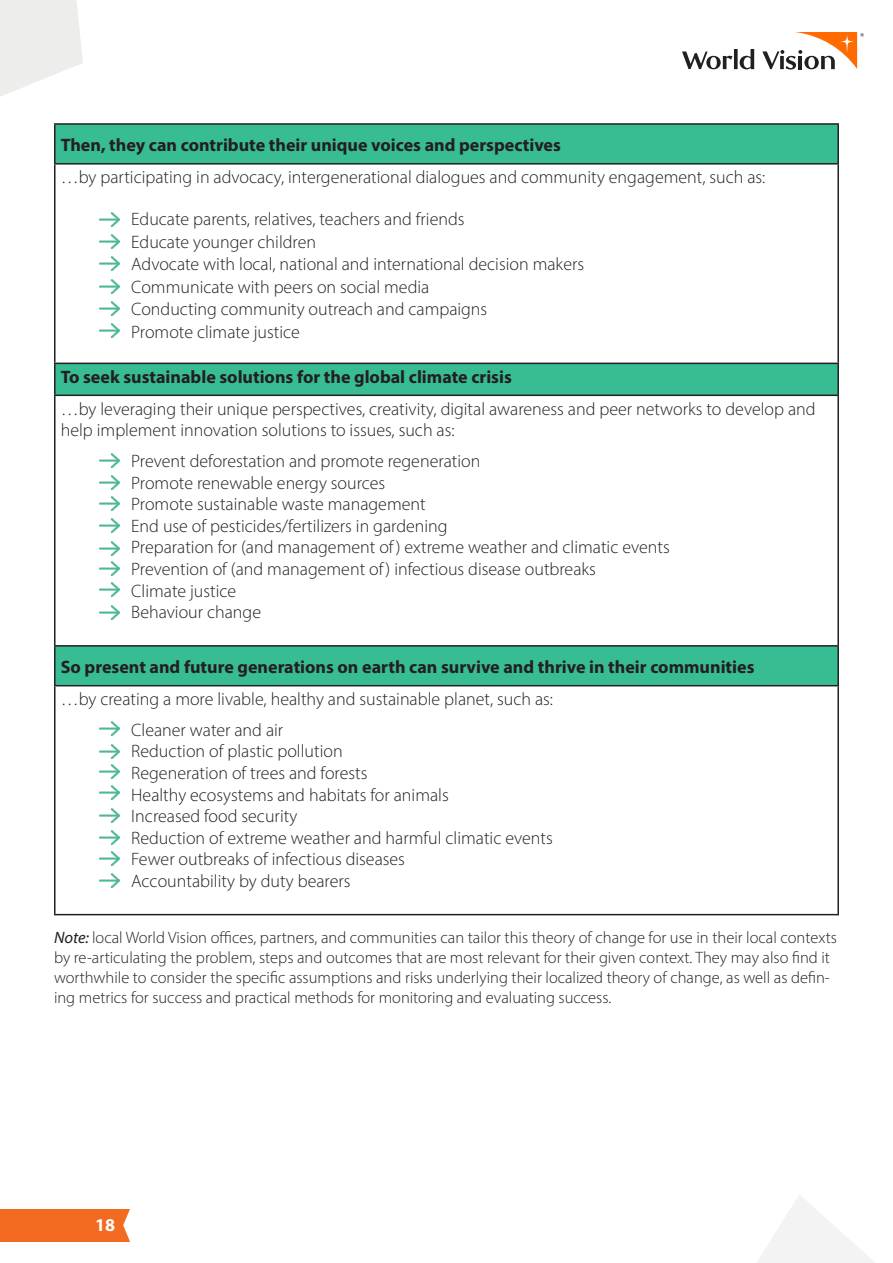
<style>
.page{position:relative;width:893px;height:1263px;background:#fff}
.page>*{position:absolute;margin:0;border:0;box-sizing:border-box;transform-origin:0 0}
.t1{font:300 18px/21.6px "Myriad Pro";color:#231f20}
.t2{font:700 18px "Myriad Pro";color:#231f20}
.t3{font:700 18px "Myriad Pro";color:#fff}
.t4{font:300 16.5px/19.8px "Myriad Pro";color:#231f20}
.s1{font-weight:400;font-style:italic}
</style>
<div class="page">
<div style="left:0;top:1209px;width:130px;height:32px;background:#f36a21"></div>
<svg style="left:682px;top:32px;width:182px;height:38px"></svg>
<svg style="left:123px;top:1209px;width:7px;height:32px"></svg>
<div style="left:55px;top:124px;width:783px;height:40px;background:#37bc94"></div>
<div style="left:55px;top:363px;width:783px;height:32px;background:#37bc94"></div>
<div style="left:55px;top:646px;width:783px;height:40px;background:#37bc94"></div>
<hr style="left:54px;top:123px;width:785px;height:2px;background:#231f20">
<hr style="left:54px;top:125px;width:2px;height:38px;background:#231f20">
<hr style="left:837px;top:125px;width:2px;height:38px;background:#231f20">
<hr style="left:54px;top:163px;width:785px;height:2px;background:#231f20">
<hr style="left:54px;top:165px;width:2px;height:198px;background:#231f20">
<hr style="left:837px;top:165px;width:2px;height:198px;background:#231f20">
<hr style="left:54px;top:363px;width:785px;height:1px;background:#231f20">
<hr style="left:54px;top:364px;width:2px;height:31px;background:#231f20">
<hr style="left:837px;top:364px;width:2px;height:31px;background:#231f20">
<hr style="left:54px;top:395px;width:785px;height:1px;background:#231f20">
<hr style="left:54px;top:396px;width:2px;height:249px;background:#231f20">
<hr style="left:837px;top:396px;width:2px;height:249px;background:#231f20">
<hr style="left:54px;top:645px;width:785px;height:2px;background:#231f20">
<hr style="left:54px;top:647px;width:2px;height:38px;background:#231f20">
<hr style="left:837px;top:647px;width:2px;height:38px;background:#231f20">
<hr style="left:54px;top:685px;width:785px;height:1px;background:#231f20">
<hr style="left:54px;top:686px;width:2px;height:228px;background:#231f20">
<hr style="left:837px;top:686px;width:2px;height:228px;background:#231f20">
<hr style="left:54px;top:914px;width:785px;height:1px;background:#231f20">
<img style="left:99px;top:212px;width:21px;height:14px">
<img style="left:99px;top:234px;width:21px;height:15px">
<img style="left:99px;top:257px;width:21px;height:14px">
<img style="left:99px;top:279px;width:21px;height:14px">
<img style="left:99px;top:301px;width:21px;height:15px">
<img style="left:99px;top:324px;width:21px;height:14px">
<img style="left:99px;top:453px;width:21px;height:14px">
<img style="left:99px;top:476px;width:21px;height:14px">
<img style="left:99px;top:496px;width:21px;height:14px">
<img style="left:99px;top:519px;width:21px;height:14px">
<img style="left:99px;top:541px;width:21px;height:14px">
<img style="left:99px;top:562px;width:21px;height:14px">
<img style="left:99px;top:583px;width:21px;height:14px">
<img style="left:99px;top:605px;width:21px;height:14px">
<img style="left:99px;top:722px;width:21px;height:14px">
<img style="left:99px;top:744px;width:21px;height:14px">
<img style="left:99px;top:765px;width:21px;height:14px">
<img style="left:99px;top:786px;width:21px;height:14px">
<img style="left:99px;top:808px;width:21px;height:14px">
<img style="left:99px;top:830px;width:21px;height:14px">
<img style="left:99px;top:851px;width:21px;height:14px">
<img style="left:99px;top:873px;width:21px;height:14px">
<svg style="left:0;top:0;width:83px;height:97px"></svg>
<svg style="left:757px;top:1195px;width:118px;height:68px"></svg>
<p class="t2" style="left:61px;top:133px;width:502px">Then, they can contribute their unique voices and perspectives</p>
<p class="t1" style="left:61px;top:166px;width:706px">…by participating in advocacy, intergenerational dialogues and community engagement, such as:</p>
<p class="t1" style="left:131px;top:208px;width:335px">Educate parents, relatives, teachers and friends</p>
<p class="t1" style="left:131px;top:231px;width:186px">Educate younger children</p>
<p class="t1" style="left:131px;top:253px;width:454px">Advocate with local, national and international decision makers</p>
<p class="t1" style="left:131px;top:276px;width:300px">Communicate with peers on social media</p>
<p class="t1" style="left:131px;top:298px;width:358px">Conducting community outreach and campaigns</p>
<p class="t1" style="left:131px;top:321px;width:170px">Promote climate justice</p>
<p class="t2" style="left:61px;top:365px;width:453px">To seek sustainable solutions for the global climate crisis</p>
<p class="t1" style="left:61px;top:398px;width:756px">…by leveraging their unique perspectives, creativity, digital awareness and peer networks to develop and help implement innovation solutions to issues, such as:</p>
<p class="t1" style="left:131px;top:450px;width:351px">Prevent deforestation and promote regeneration</p>
<p class="t1" style="left:131px;top:472px;width:256px">Promote renewable energy sources</p>
<p class="t1" style="left:131px;top:493px;width:296px">Promote sustainable waste management</p>
<p class="t1" style="left:131px;top:515px;width:318px">End use of pesticides/fertilizers in gardening</p>
<p class="t1" style="left:131px;top:536px;width:540px">Preparation for (and management of ) extreme weather and climatic events</p>
<p class="t1" style="left:131px;top:558px;width:466px">Prevention of (and management of ) infectious disease outbreaks</p>
<p class="t1" style="left:131px;top:580px;width:107px">Climate justice</p>
<p class="t1" style="left:131px;top:601px;width:131px">Behaviour change</p>
<p class="t2" style="left:61px;top:655px;width:695px">So present and future generations on earth can survive and thrive in their communities</p>
<p class="t1" style="left:61px;top:688px;width:494px">…by creating a more livable, healthy and sustainable planet, such as:</p>
<p class="t1" style="left:131px;top:719px;width:154px">Cleaner water and air</p>
<p class="t1" style="left:131px;top:740px;width:213px">Reduction of plastic pollution</p>
<p class="t1" style="left:131px;top:762px;width:238px">Regeneration of trees and forests</p>
<p class="t1" style="left:131px;top:784px;width:319px">Healthy ecosystems and habitats for animals</p>
<p class="t1" style="left:131px;top:805px;width:168px">Increased food security</p>
<p class="t1" style="left:131px;top:827px;width:423px">Reduction of extreme weather and harmful climatic events</p>
<p class="t1" style="left:131px;top:848px;width:275px">Fewer outbreaks of infectious diseases</p>
<p class="t1" style="left:131px;top:870px;width:221px">Accountability by duty bearers</p>
<p class="t4" style="left:54px;top:928px;width:784px"><span class="s1">Note:</span> local World Vision offices, partners, and communities can tailor this theory of change for use in their local contexts by re-articulating the problem, steps and outcomes that are most relevant for their given context. They may also find it worthwhile to consider the specific assumptions and risks underlying their localized theory of change, as well as defin&shy;ing metrics for success and practical methods for monitoring and evaluating success.</p>
<p class="t3" style="left:95px;top:1213px;width:21px">18</p>
</div>
